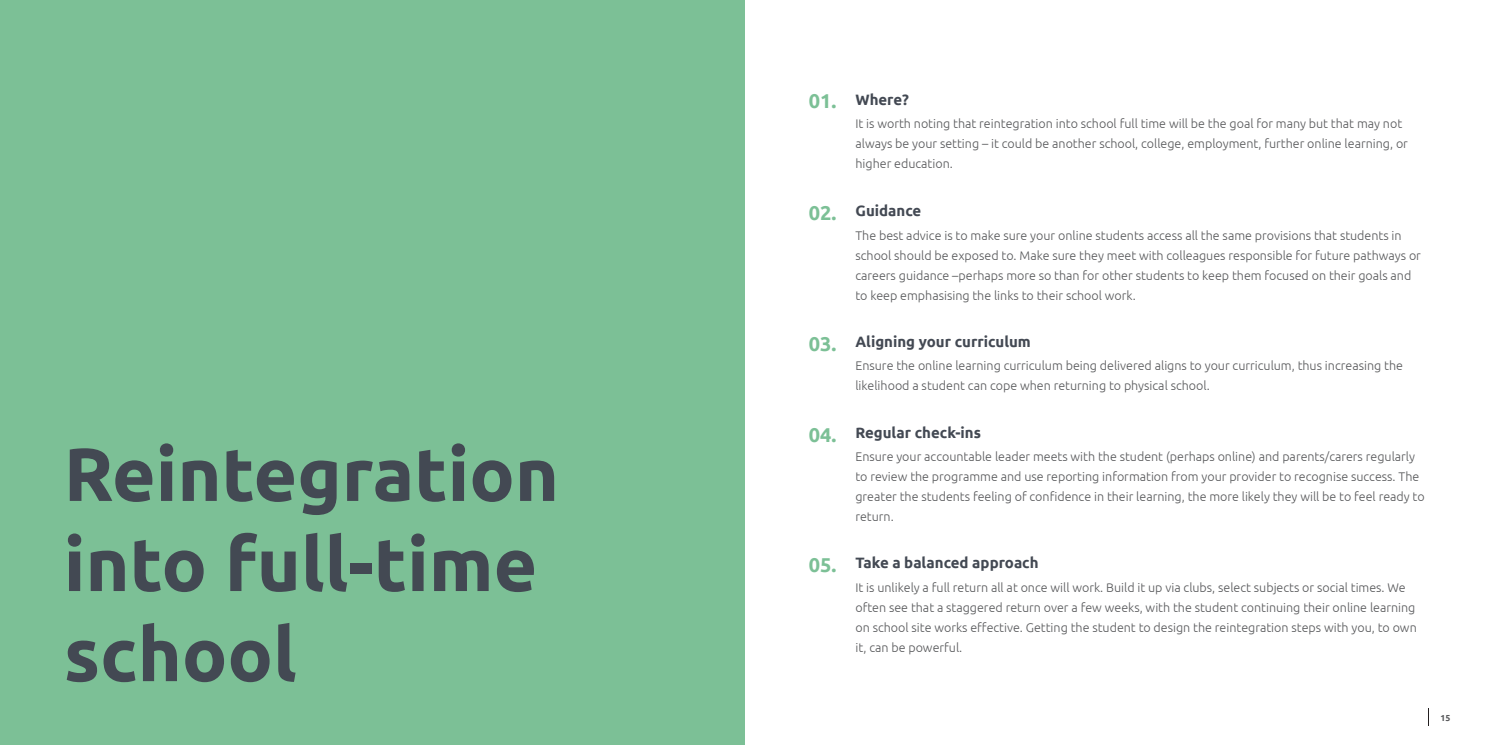
<style>
.page{position:relative;width:1489px;height:745px;background:#fff}
.page>*{position:absolute;margin:0;border:0;box-sizing:border-box;transform-origin:0 0}
.Main_Headings{font:700 75px/90px "Ubuntu";color:#434953}
.t1{font:700 20px "Ubuntu";color:#7cc096}
.t2{font:700 15px "Ubuntu";color:#434953}
.Bullets{font:300 12.5px/20px "Ubuntu";color:#57585a}
.t3{font:700 8.75px "Ubuntu";color:#57585a}
</style>
<div class="page">
<div style="left:0;top:0;width:744px;height:744px;background:#7cc096"></div>
<svg style="left:1428px;top:708px;width:1px;height:17px"></svg>
<p class="Main_Headings" style="left:64px;top:428px;width:496px">Reintegration into full-time school</p>
<p class="t1" style="left:808px;top:89px;width:29px">01.</p>
<p class="t1" style="left:808px;top:200px;width:29px">02.</p>
<p class="t1" style="left:808px;top:331px;width:29px">03.</p>
<p class="t1" style="left:808px;top:422px;width:29px">04.</p>
<p class="t1" style="left:808px;top:552px;width:29px">05.</p>
<h3 class="t2" style="left:855px;top:90px;width:55px">Where?</h3>
<p class="Bullets" style="left:855px;top:113px;width:554px">It is worth noting that reintegration into school full time will be the goal for many but that may not always be your setting – it could be another school, college, employment, further online learning, or higher education.</p>
<h3 class="t2" style="left:855px;top:201px;width:67px">Guidance</h3>
<p class="Bullets" style="left:855px;top:225px;width:567px">The best advice is to make sure your online students access all the same provisions that students in school should be exposed to. Make sure they meet with colleagues responsible for future pathways or careers guidance –perhaps more so than for other students to keep them focused on their goals and to keep emphasising the links to their school work.</p>
<h3 class="t2" style="left:855px;top:332px;width:177px">Aligning your curriculum</h3>
<p class="Bullets" style="left:855px;top:355px;width:549px">Ensure the online learning curriculum being delivered aligns to your curriculum, thus increasing the likelihood a student can cope when returning to physical school.</p>
<h3 class="t2" style="left:855px;top:423px;width:127px">Regular check-ins</h3>
<p class="Bullets" style="left:855px;top:446px;width:571px">Ensure your accountable leader meets with the student (perhaps online) and parents/carers regularly to review the programme and use reporting information from your provider to recognise success. The greater the students feeling of confidence in their learning, the more likely they will be to feel ready to return.</p>
<h3 class="t2" style="left:855px;top:553px;width:185px">Take a balanced approach</h3>
<p class="Bullets" style="left:855px;top:577px;width:563px">It is unlikely a full return all at once will work. Build it up via clubs, select subjects or social times. We often see that a staggered return over a few weeks, with the student continuing their online learning on school site works effective. Getting the student to design the reintegration steps with you, to own it, can be powerful.</p>
<p class="t3" style="left:1440px;top:712px;width:11px">15</p>
</div>
